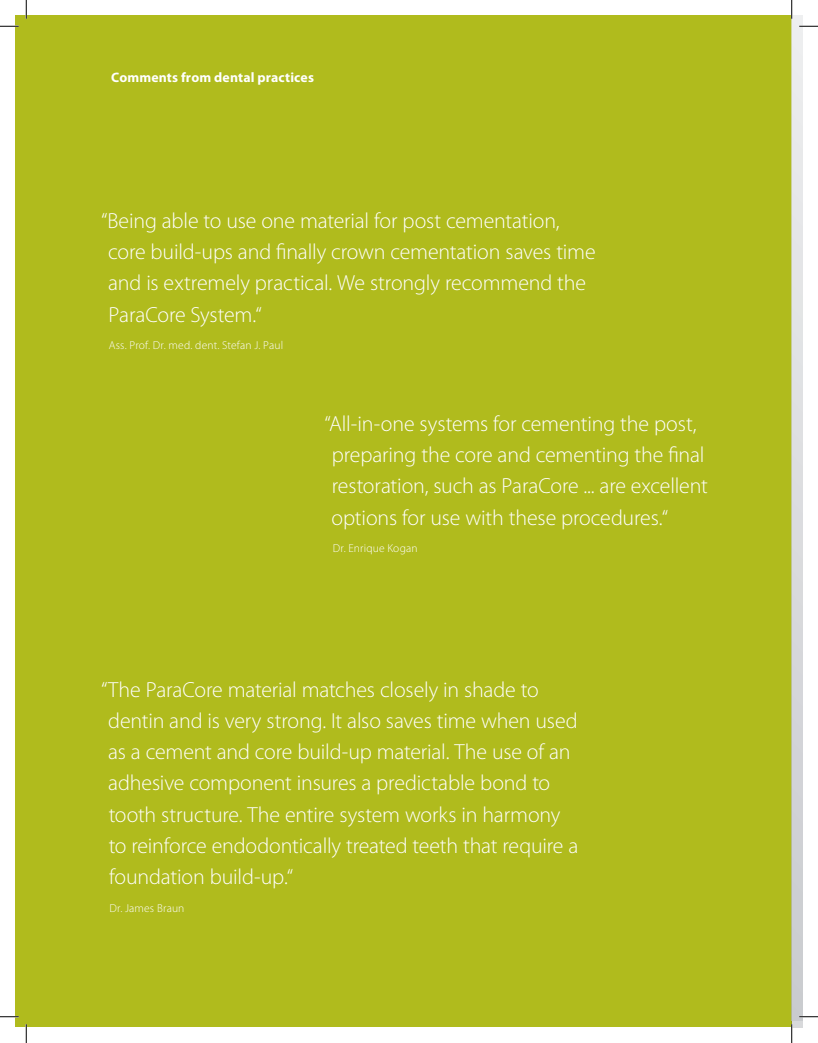
<style>
.page{position:relative;width:818px;height:1043px;background:#fff}
.page>*{position:absolute;margin:0;border:0;box-sizing:border-box;transform-origin:0 0}
.Vorspann{font:300 21.88px/31.2px "Myriad Pro";letter-spacing:-.01em;color:#fff}
._01_Headline{font:700 13.75px "Myriad Pro";letter-spacing:.01em;color:#fff}
._02_Fliesstext{font:300 11.5px "Myriad Pro";letter-spacing:.015em;color:#fff}
</style>
<div class="page">
<div style="left:16px;top:16px;width:775px;height:1011px;background:#b0bb1d"></div>
<svg style="left:791px;top:16px;width:11px;height:1011px;background:#d8dad7"></svg>
<svg style="left:0;top:25px;width:19px;height:2px"></svg>
<svg style="left:799px;top:25px;width:19px;height:2px"></svg>
<svg style="left:0;top:1015px;width:19px;height:2px"></svg>
<svg style="left:799px;top:1015px;width:19px;height:2px"></svg>
<svg style="left:25px;top:0;width:2px;height:19px"></svg>
<svg style="left:25px;top:1024px;width:2px;height:18px"></svg>
<svg style="left:790px;top:0;width:2px;height:19px"></svg>
<svg style="left:790px;top:1024px;width:2px;height:18px"></svg>
<p class="_01_Headline" style="left:111px;top:70px;width:204px">Comments from dental practices</p>
<p class="Vorspann" style="left:108px;top:205px;width:489px;text-indent:-7px">“Being able to use one material for post cementation, core build-ups and finally crown cementation saves time and is extremely practical. We strongly recommend the ParaCore System.“</p>
<p class="_02_Fliesstext" style="left:109px;top:339px;width:176px">Ass. Prof. Dr. med. dent. Stefan J. Paul</p>
<p class="Vorspann" style="left:331px;top:408px;width:378px;text-indent:-7px">“All-in-one systems for cementing the post, preparing the core and cementing the final restoration, such as ParaCore ... are excellent options for use with these procedures.“</p>
<p class="_02_Fliesstext" style="left:333px;top:542px;width:86px">Dr. Enrique Kogan</p>
<p class="Vorspann" style="left:108px;top:674px;width:471px;text-indent:-7px">“The ParaCore material matches closely in shade to dentin and is very strong. It also saves time when used as a cement and core build-up material. The use of an adhesive component insures a predictable bond to tooth structure. The entire system works in harmony to reinforce endodontically treated teeth that require a foundation build-up.“</p>
<p class="_02_Fliesstext" style="left:109px;top:901px;width:76px">Dr. James Braun</p>
</div>
